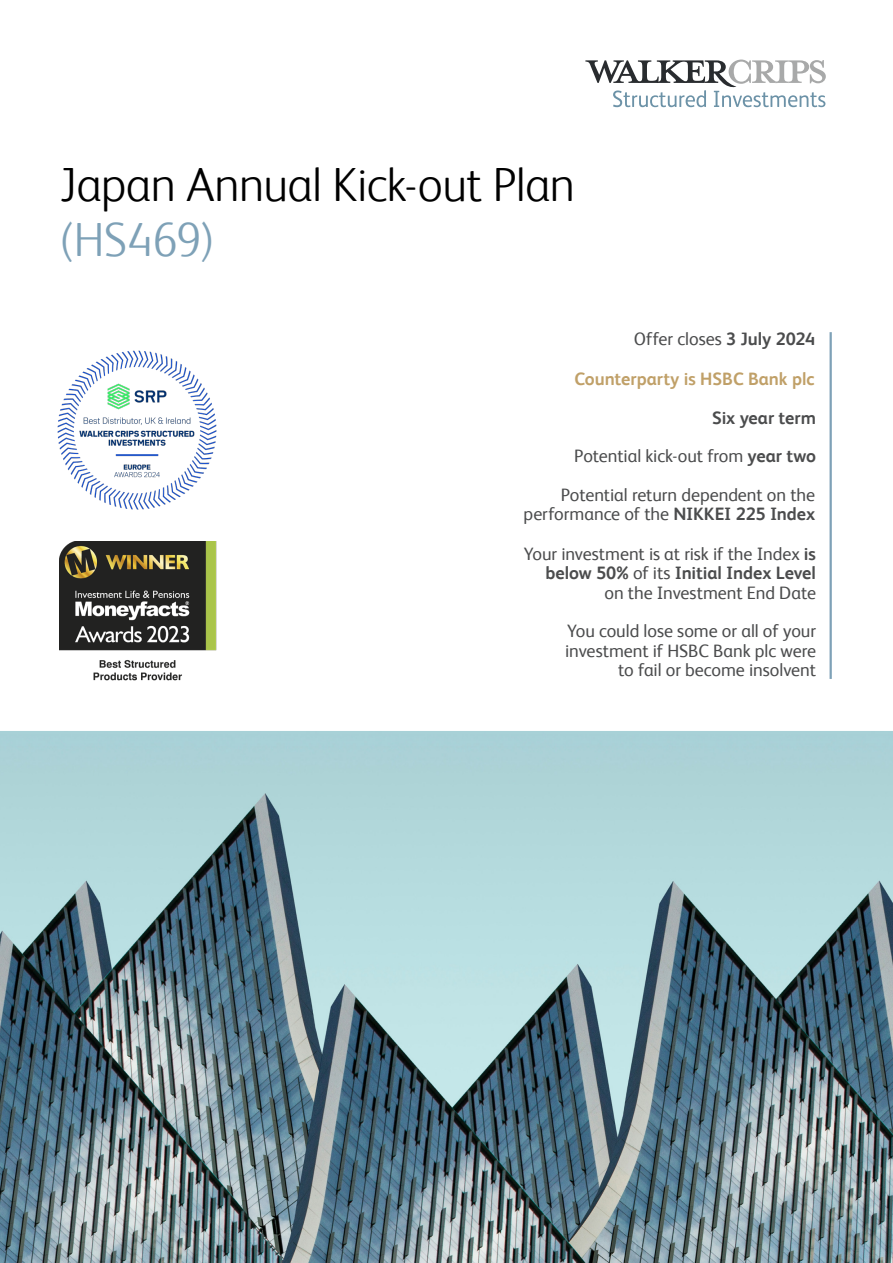
<style>
.page{position:relative;width:893px;height:1263px;background:#fff}
.page>*{position:absolute;margin:0;border:0;box-sizing:border-box;transform-origin:0 0}
.t1{font:300 48px "FS Albert";letter-spacing:-.01em;color:#000}
.t2{font:300 48px "FS Albert";letter-spacing:-.02em;color:#7ea1b7}
.Main_body_text{font:18px/19.5px "FS Albert";letter-spacing:-.005em;color:#4b4c4d;text-align:right}
.Main_body_text-2{font:700 18px "FS Albert";color:#c0a068}
.Main_body_text-3{font:700 18px "FS Albert";letter-spacing:-.005em;color:#4b4c4d}
.s1{font-weight:700}
</style>
<div class="page">
<svg style="left:585px;top:60px;width:241px;height:47px"></svg>
<img style="left:0;top:731px;width:893px;height:532px">
<hr style="left:829px;top:332px;width:3px;height:347px;background:#7ea1b7">
<img style="left:57px;top:350px;width:160px;height:160px">
<img style="left:60px;top:541px;width:157px;height:140px">
<p class="t1" style="left:60px;top:157px;width:517px">Japan Annual Kick-out Plan</p>
<p class="t2" style="left:60px;top:212px;width:157px">(HS469)</p>
<p class="Main_body_text" style="left:634px;top:329px;width:183px">Offer closes <span class="s1">3 July 2024</span></p>
<p class="Main_body_text-2" style="left:574px;top:369px;width:242px">Counterparty is HSBC Bank plc</p>
<p class="Main_body_text-3" style="left:712px;top:407px;width:105px">Six year term</p>
<p class="Main_body_text" style="left:574px;top:446px;width:243px">Potential kick-out from <span class="s1">year two</span></p>
<p class="Main_body_text" style="left:524px;top:484px;width:293px">Potential return dependent on the performance of the <span class="s1">NIKKEI 225 Index</span></p>
<p class="Main_body_text" style="left:524px;top:544px;width:294px">Your investment is at risk if the Index <span class="s1">is below 50%</span> of its <span class="s1">Initial Index Level </span>on the Investment End Date</p>
<p class="Main_body_text" style="left:565px;top:621px;width:252px">You could lose some or all of your investment if HSBC Bank plc were to fail or become insolvent</p>
</div>
